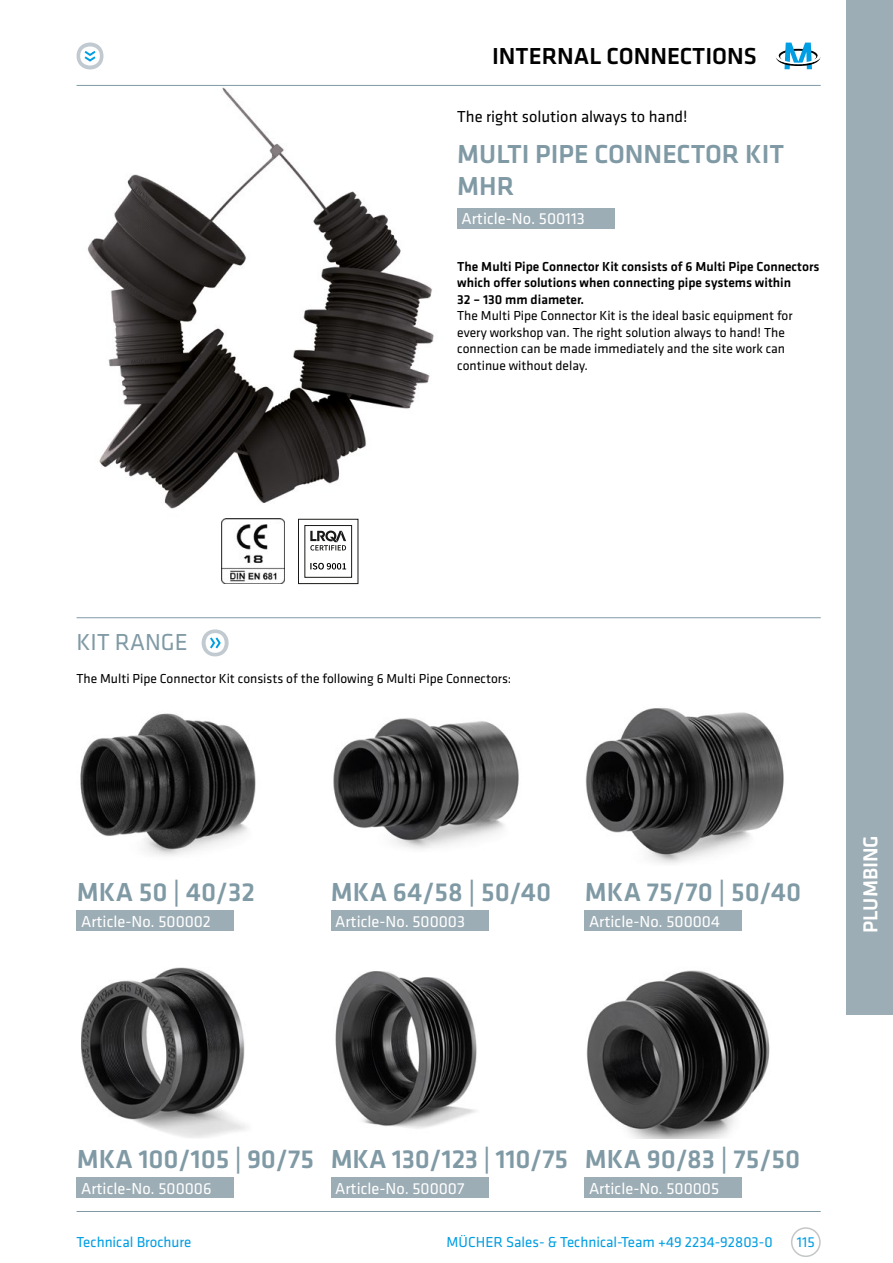
<style>
.page{position:relative;width:893px;height:1263px;background:#fff}
.page>*{position:absolute;margin:0;border:0;box-sizing:border-box;transform-origin:0 0}
.MUE_Head_TB{font:500 27px/32.4px "Klavika Basic";color:#809aa5}
.t1{font:500 24px "Klavika Basic";color:#000}
.MUE_Rubrik_TB{font:24px "Klavika Basic";color:#809aa5}
.t2{font:500 21px "Klavika Basic";color:#fff}
.MUE_Sub{font:16.5px "Klavika Basic";color:#fff}
.MUE_Sub-2{font:16.5px "Klavika Basic";color:#000}
.t3{font:15px "Klavika Basic";color:#009ee3}
.MUE_fließ_9{font:13.5px/16.5px "Klavika Basic";color:#000}
.MUE_fließ_9-2{font:500 13.5px/16.5px "Klavika Basic";color:#000}
</style>
<div class="page">
<div style="left:791px;top:1227px;width:30px;height:30px;border:2px solid #c5c6c6;border-radius:50%"></div>
<div style="left:846px;top:0;width:47px;height:1015px;background:#9dadb5"></div>
<img style="left:586px;top:970px;width:184px;height:168px">
<img style="left:81px;top:967px;width:166px;height:171px">
<img style="left:87px;top:87px;width:347px;height:435px">
<hr style="left:77px;top:1211px;width:744px;height:1px;background:#809aa5">
<svg style="left:77px;top:43px;width:26px;height:26px"></svg>
<svg style="left:776px;top:43px;width:45px;height:26px"></svg>
<hr style="left:77px;top:85px;width:744px;height:1px;background:#809aa5">
<div style="left:457px;top:208px;width:158px;height:20px;background:#9dadb5"></div>
<img style="left:80px;top:713px;width:176px;height:143px">
<img style="left:333px;top:718px;width:186px;height:131px">
<img style="left:335px;top:971px;width:142px;height:158px">
<img style="left:585px;top:708px;width:199px;height:155px">
<hr style="left:77px;top:617px;width:744px;height:1px;background:#809aa5">
<svg style="left:202px;top:629px;width:27px;height:27px"></svg>
<div style="left:585px;top:910px;width:157px;height:21px;background:#9dadb5"></div>
<div style="left:585px;top:1177px;width:157px;height:21px;background:#9dadb5"></div>
<div style="left:331px;top:910px;width:157px;height:21px;background:#9dadb5"></div>
<div style="left:331px;top:1177px;width:157px;height:21px;background:#9dadb5"></div>
<div style="left:77px;top:910px;width:157px;height:21px;background:#9dadb5"></div>
<div style="left:77px;top:1177px;width:157px;height:21px;background:#9dadb5"></div>
<img style="left:221px;top:518px;width:63px;height:66px">
<div style="left:298px;top:519px;width:60px;height:65px;border:1px solid #191917"></div>
<div style="left:305px;top:525px;width:47px;height:53px;border:1px solid #191917"></div>
<svg style="left:310px;top:531px;width:36px;height:19px"></svg>
<svg style="left:310px;top:563px;width:36px;height:6px"></svg>
<p class="t1" style="left:492px;top:40px;width:266px">INTERNAL CONNECTIONS</p>
<p class="MUE_Sub-2" style="left:457px;top:105px;width:232px">The right solution always to hand!</p>
<p class="MUE_Head_TB" style="left:457px;top:137px;width:328px">MULTI PIPE CONNECTOR KIT<br>MHR</p>
<p class="MUE_Sub" style="left:461px;top:208px;width:125px">Article-No. 500113</p>
<p class="MUE_fließ_9-2" style="left:457px;top:258px;width:364px">The Multi Pipe Connector Kit consists of 6 Multi Pipe Connectors which offer solutions when connecting pipe systems within<br>32 – 130 mm diameter.</p>
<p class="MUE_fließ_9" style="left:457px;top:307px;width:337px">The Multi Pipe Connector Kit is the ideal basic equipment for every workshop van. The right solution always to hand! The connection can be made immediately and the site work can continue without delay.</p>
<p class="MUE_Rubrik_TB" style="left:77px;top:627px;width:113px">KIT RANGE</p>
<p class="MUE_fließ_9" style="left:77px;top:670px;width:436px">The Multi Pipe Connector Kit consists of the following 6 Multi Pipe Connectors:</p>
<p class="MUE_Head_TB" style="left:77px;top:875px;width:180px">MKA 50 | 40/32</p>
<p class="MUE_Sub" style="left:81px;top:910px;width:131px">Article-No. 500002</p>
<p class="MUE_Head_TB" style="left:331px;top:875px;width:222px">MKA 64/58 | 50/40</p>
<p class="MUE_Sub" style="left:335px;top:910px;width:131px">Article-No. 500003</p>
<p class="MUE_Head_TB" style="left:585px;top:875px;width:218px">MKA 75/70 | 50/40</p>
<p class="MUE_Sub" style="left:589px;top:910px;width:132px">Article-No. 500004</p>
<h3 class="t2" style="left:856px;top:933px;width:99px;rotate:-90deg">PLUMBING</h3>
<p class="MUE_Head_TB" style="left:77px;top:1142px;width:239px">MKA 100/105 | 90/75</p>
<p class="MUE_Sub" style="left:81px;top:1177px;width:132px">Article-No. 500006</p>
<p class="MUE_Head_TB" style="left:331px;top:1142px;width:239px">MKA 130/123 | 110/75</p>
<p class="MUE_Sub" style="left:335px;top:1177px;width:131px">Article-No. 500007</p>
<p class="MUE_Head_TB" style="left:585px;top:1142px;width:217px">MKA 90/83 | 75/50</p>
<p class="MUE_Sub" style="left:589px;top:1177px;width:132px">Article-No. 500005</p>
<p class="t3" style="left:77px;top:1232px;width:116px">Technical Brochure</p>
<p class="t3" style="left:447px;top:1232px;width:328px">MÜCHER Sales- &amp; Technical-Team +49 2234-92803-0</p>
<p class="t3" style="left:797px;top:1232px;width:19px">115</p>
</div>
